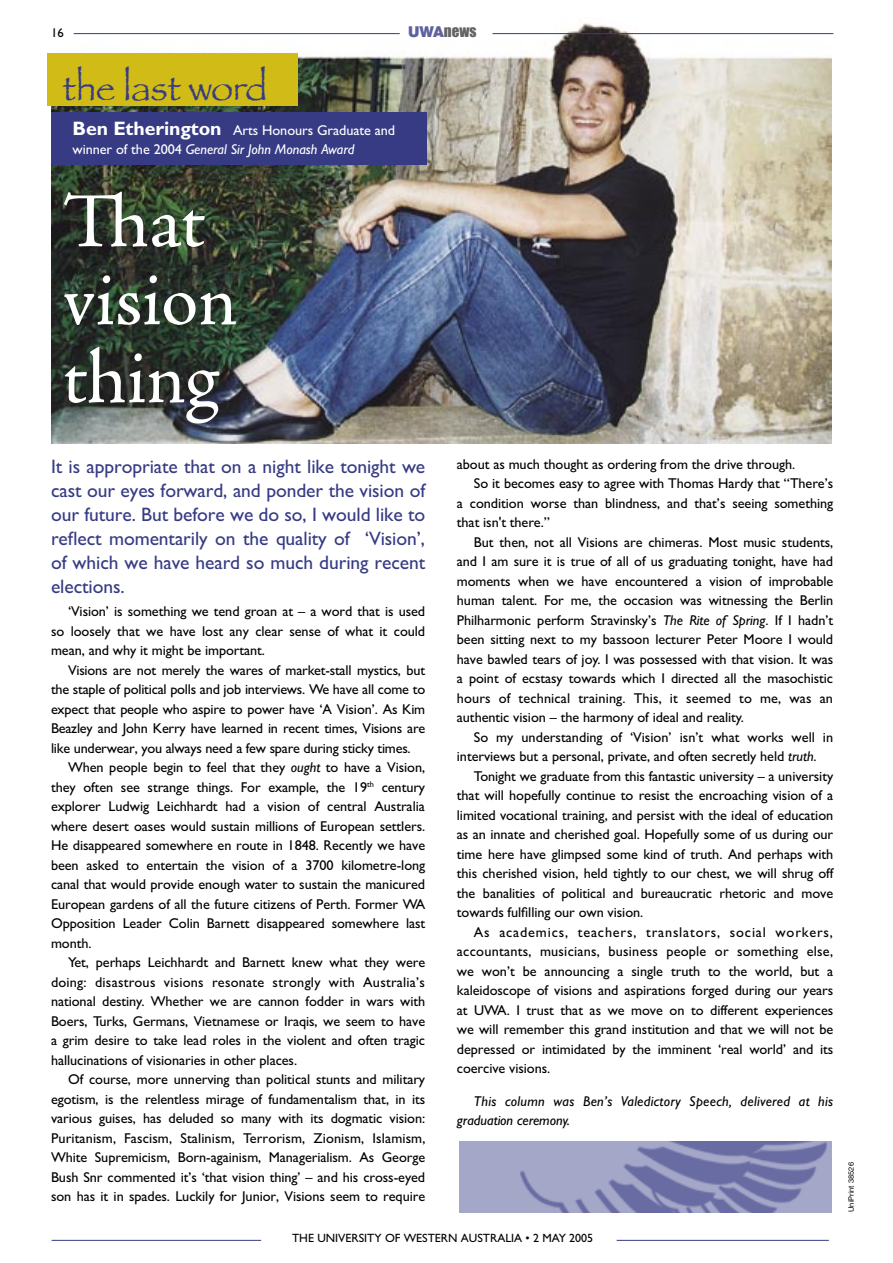
<style>
.page{position:relative;width:893px;height:1263px;background:#fff}
.page>*{position:absolute;margin:0;border:0;box-sizing:border-box;transform-origin:0 0}
.t1{font:78px/78px "Adobe Jenson Pro";letter-spacing:-.005em;color:#fff}
.t2{font:36px "Papyrus";color:#363b84}
.t3{font:19.5px/24px "Gentle Sans";letter-spacing:-.005em;color:#363b84;text-align:justify}
.t4{font:15px "Impact";color:#636363}
.t5{font:14.25px/19.5px "Gentle Sans";letter-spacing:-.005em;color:#000;text-align:justify}
.t6{font:14.25px/19.5px "Gentle Sans";letter-spacing:-.005em;color:#fff}
.t7{font:italic 14.25px/19.5px "Gentle Sans";letter-spacing:.02em;color:#000}
.t8{font:14.25px "Gentle Sans";letter-spacing:.015em;color:#000}
.t9{font:14.25px "Gentle Sans";letter-spacing:.06em;color:#000}
.t10{font:12.75px "Gentle Sans";color:#000}
.t11{font:12px "Gentle Sans";color:#000}
.t12{font:7.5px "Helvetica Neue";color:#000}
.s1{font-family:"Helvetica Neue";font-weight:900;color:#5e629d}
.s2{font-weight:700;font-size:19.5px}
.s3{font-style:italic}
</style>
<div class="page">
<img style="left:51px;top:21px;width:781px;height:422px">
<div style="left:47px;top:53px;width:251px;height:52px;background:#d0bb17"></div>
<div style="left:51px;top:112px;width:376px;height:53px;background:#363b84"></div>
<div style="left:459px;top:1141px;width:373px;height:72px;background:#a5a7c8"></div>
<img style="left:520px;top:1141px;width:307px;height:72px">
<hr style="left:493px;top:33px;width:340px;height:1px;background:#363b84">
<hr style="left:74px;top:33px;width:326px;height:1px;background:#363b84">
<hr style="left:617px;top:1240px;width:212px;height:1px;background:#363b84">
<hr style="left:52px;top:1240px;width:209px;height:1px;background:#363b84">
<p class="t10" style="left:51px;top:26px;width:14px">16</p>
<p class="t4" style="left:408px;top:22px;width:70px"><span class="s1">UWA</span>NEWS</p>
<h2 class="t2" style="left:63px;top:66px;width:206px">the last word</h2>
<p class="t6" style="left:73px;top:120px;width:324px"><span class="s2">Ben Etherington</span> Arts Honours Graduate and winner of the 2004 <span class="s3">General Sir John Monash Award</span></p>
<h1 class="t1" style="left:63px;top:184px;width:176px">That vision thing</h1>
<p class="t3" style="left:51px;top:454px;width:376px">It is appropriate that on a night like tonight we cast our eyes forward, and ponder the vision of our future. But before we do so, I would like to reflect momentarily on the quality of ‘Vision’, of which we have heard so much during recent elections.</p>
<p class="t5" style="left:51px;top:602px;width:376px;text-indent:17px">‘Vision’ is something we tend groan at – a word that is used so loosely that we have lost any clear sense of what it could mean, and why it might be important.</p>
<p class="t5" style="left:51px;top:660px;width:376px;text-indent:17px">Visions are not merely the wares of market-stall mystics, but the staple of political polls and job interviews. We have all come to expect that people who aspire to power have ‘A Vision’. As Kim Beazley and John Kerry have learned in recent times, Visions are like underwear, you always need a few spare during sticky times.</p>
<p class="t5" style="left:51px;top:758px;width:376px;text-indent:17px">When people begin to feel that they <span class="s3">ought</span> to have a Vision, they often see strange things. For example, the 19<sup>th</sup> century explorer Ludwig Leichhardt had a vision of central Australia where desert oases would sustain millions of European settlers.<br>He disappeared somewhere en route in 1848. Recently we have been asked to entertain the vision of a 3700 kilometre-long canal that would provide enough water to sustain the manicured European gardens of all the future citizens of Perth. Former WA Opposition Leader Colin Barnett disappeared somewhere last month.</p>
<p class="t5" style="left:51px;top:953px;width:376px;text-indent:17px">Yet, perhaps Leichhardt and Barnett knew what they were doing: disastrous visions resonate strongly with Australia’s national destiny. Whether we are cannon fodder in wars with Boers, Turks, Germans, Vietnamese or Iraqis, we seem to have a grim desire to take lead roles in the violent and often tragic hallucinations of visionaries in other places.</p>
<p class="t5" style="left:51px;top:1070px;width:376px;text-indent:17px">Of course, more unnerving than political stunts and military egotism, is the relentless mirage of fundamentalism that, in its various guises, has deluded so many with its dogmatic vision:<br>Puritanism, Fascism, Stalinism, Terrorism, Zionism, Islamism, White Supremicism, Born-againism, Managerialism. As George Bush Snr commented it’s ‘that vision thing’ – and his cross-eyed son has it in spades. Luckily for Junior, Visions seem to require</p>
<p class="t5" style="left:457px;top:454px;width:340px">about as much thought as ordering from the drive through.</p>
<p class="t5" style="left:474px;top:474px;width:361px">So it becomes easy to agree with Thomas Hardy that “There’s</p>
<p class="t5" style="left:457px;top:493px;width:378px">a condition worse than blindness, and that’s seeing something</p>
<p class="t5" style="left:457px;top:513px;width:94px">that isn't there.”</p>
<p class="t5" style="left:474px;top:532px;width:361px">But then, not all Visions are chimeras. Most music students,</p>
<p class="t5" style="left:457px;top:552px;width:378px">and I am sure it is true of all of us graduating tonight, have had</p>
<p class="t5" style="left:457px;top:571px;width:378px">moments when we have encountered a vision of improbable</p>
<p class="t5" style="left:457px;top:591px;width:378px">human talent. For me, the occasion was witnessing the Berlin</p>
<p class="t5" style="left:457px;top:610px;width:378px">Philharmonic perform Stravinsky’s <span class="s3">The Rite of Spring</span>. If I hadn’t</p>
<p class="t5" style="left:457px;top:630px;width:378px">been sitting next to my bassoon lecturer Peter Moore I would</p>
<p class="t5" style="left:457px;top:649px;width:378px">have bawled tears of joy. I was possessed with that vision. It was</p>
<p class="t5" style="left:457px;top:669px;width:378px">a point of ecstasy towards which I directed all the masochistic</p>
<p class="t5" style="left:457px;top:688px;width:378px">hours of technical training. This, it seemed to me, was an</p>
<p class="t5" style="left:457px;top:708px;width:289px">authentic vision – the harmony of ideal and reality.</p>
<p class="t5" style="left:474px;top:727px;width:361px">So my understanding of ‘Vision’ isn’t what works well in</p>
<p class="t5" style="left:457px;top:747px;width:361px">interviews but a personal, private, and often secretly held <span class="s3">truth</span>.</p>
<p class="t5" style="left:474px;top:766px;width:361px">Tonight we graduate from this fantastic university – a university</p>
<p class="t5" style="left:457px;top:786px;width:378px">that will hopefully continue to resist the encroaching vision of a</p>
<p class="t5" style="left:457px;top:805px;width:378px">limited vocational training, and persist with the ideal of education</p>
<p class="t5" style="left:457px;top:825px;width:378px">as an innate and cherished goal. Hopefully some of us during our</p>
<p class="t5" style="left:457px;top:844px;width:378px">time here have glimpsed some kind of truth. And perhaps with</p>
<p class="t5" style="left:457px;top:864px;width:378px">this cherished vision, held tightly to our chest, we will shrug off</p>
<p class="t5" style="left:457px;top:883px;width:378px">the banalities of political and bureaucratic rhetoric and move</p>
<p class="t5" style="left:457px;top:903px;width:188px">towards fulfilling our own vision.</p>
<p class="t9" style="left:474px;top:924px;width:361px">As academics, teachers, translators, social workers,</p>
<p class="t8" style="left:457px;top:943px;width:378px">accountants, musicians, business people or something else,</p>
<p class="t5" style="left:457px;top:961px;width:378px">we won’t be announcing a single truth to the world, but a</p>
<p class="t5" style="left:457px;top:981px;width:378px">kaleidoscope of visions and aspirations forged during our years</p>
<p class="t5" style="left:457px;top:1000px;width:378px">at UWA. I trust that as we move on to different experiences</p>
<p class="t5" style="left:457px;top:1020px;width:378px">we will remember this grand institution and that we will not be</p>
<p class="t5" style="left:457px;top:1039px;width:378px">depressed or intimidated by the imminent ‘real world’ and its</p>
<p class="t5" style="left:457px;top:1059px;width:95px">coercive visions.</p>
<p class="t7" style="left:457px;top:1091px;width:378px;text-indent:17px">This column was Ben’s Valedictory Speech, delivered at his graduation ceremony.</p>
<p class="t11" style="left:292px;top:1231px;width:303px">THE UNIVERSITY OF WESTERN AUSTRALIA • 2 MAY 2005</p>
<p class="t12" style="left:847px;top:1212px;width:51px;rotate:-90deg">UniPrint 38526</p>
</div>
